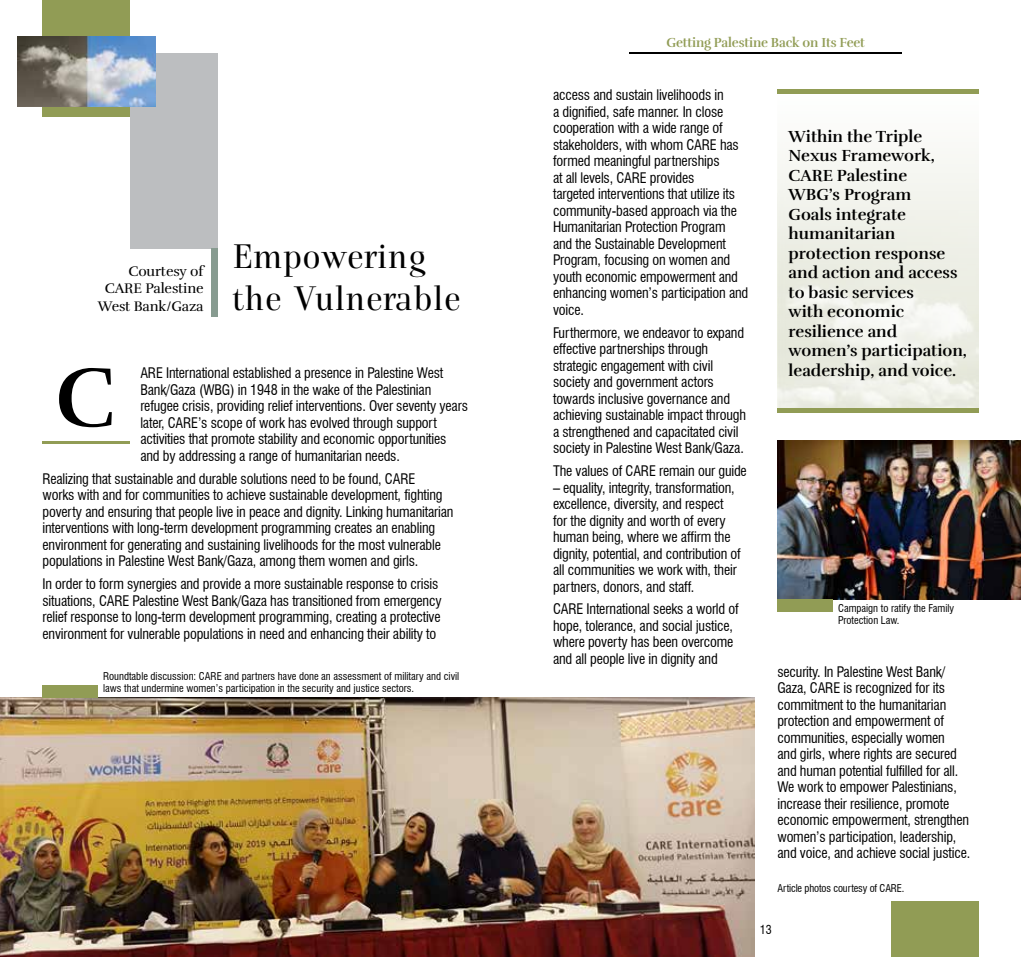
<style>
.page{position:relative;width:1021px;height:957px;background:#fff}
.page>*{position:absolute;margin:0;border:0;box-sizing:border-box;transform-origin:0 0}
.t1{font:700 87px "Rufina";color:#000;scale:.96 1}
.t2{font:300 34.5px/42px "Fortezza";letter-spacing:-.02em;color:#000;scale:.95 1}
.t3{font:700 16.5px/19.5px "Rufina";color:#000}
.t4{font:condensed 14.25px/16.5px "Swiss 721 BT";letter-spacing:-.01em;color:#000}
.t5{font:14.25px/17.2px "Rufina";letter-spacing:-.01em;color:#000;text-align:right}
.t6{font:700 13.5px "Rufina";letter-spacing:-.01em;color:#919c55;scale:.96 1}
.t7{font:condensed 12px "Swiss 721 BT";color:#000}
.t8{font:condensed 10.5px/12px "Swiss 721 BT";color:#000}
</style>
<div class="page">
<div style="left:890px;top:901px;width:88px;height:56px;background:#919c55"></div>
<hr style="left:629px;top:52px;width:272px;height:1px;background:#000">
<div style="left:43px;top:0;width:87px;height:116px;background:#919c55"></div>
<hr style="left:43px;top:441px;width:87px;height:3px;background:#919c55">
<div style="left:130px;top:53px;width:88px;height:196px;background:#bcbec0"></div>
<img style="left:17px;top:36px;width:139px;height:71px">
<div style="left:211px;top:249px;width:7px;height:68px;background:#879b90"></div>
<div style="left:777px;top:89px;width:201px;height:5px;background:#919c55"></div>
<hr style="left:777px;top:408px;width:201px;height:4px;background:#919c55">
<img style="left:0;top:697px;width:754px;height:260px">
<div style="left:43px;top:685px;width:55px;height:12px;background:#919c55"></div>
<img style="left:777px;top:440px;width:243px;height:159px">
<div style="left:777px;top:599px;width:55px;height:13px;background:#919c55"></div>
<p class="t5" style="left:98px;top:263px;width:107px">Courtesy of<br>CARE Palestine<br>West Bank/Gaza</p>
<h2 class="t2" style="left:231px;top:237px;width:243px">Empowering the Vulnerable</h2>
<p class="t4" style="left:140px;top:365px;width:329px">ARE International established a presence in Palestine West Bank/Gaza (WBG) in 1948 in the wake of the Palestinian refugee crisis, providing relief interventions. Over seventy years later, CARE’s scope of work has evolved through support activities that promote stability and economic opportunities and by addressing a range of humanitarian needs.</p>
<p class="t4" style="left:43px;top:470px;width:412px">Realizing that sustainable and durable solutions need to be found, CARE<br>works with and for communities to achieve sustainable development, fighting poverty and ensuring that people live in peace and dignity. Linking humanitarian interventions with long-term development programming creates an enabling environment for generating and sustaining livelihoods for the most vulnerable populations in Palestine West Bank/Gaza, among them women and girls.</p>
<p class="t4" style="left:43px;top:575px;width:400px">In order to form synergies and provide a more sustainable response to crisis situations, CARE Palestine West Bank/Gaza has transitioned from emergency relief response to long-term development programming, creating a protective environment for vulnerable populations in need and enhancing their ability to</p>
<h1 class="t1" style="left:55px;top:344px;width:64px">C</h1>
<p class="t8" style="left:103px;top:670px;width:358px">Roundtable discussion: CARE and partners have done an assessment of military and civil laws that undermine women’s participation in the security and justice sectors.</p>
<p class="t6" style="left:666px;top:34px;width:208px">Getting Palestine Back on Its Feet</p>
<p class="t4" style="left:553px;top:87px;width:197px">access and sustain livelihoods in<br>a dignified, safe manner. In close cooperation with a wide range of stakeholders, with whom CARE has formed meaningful partnerships<br>at all levels, CARE provides<br>targeted interventions that utilize its community-based approach via the<br>Humanitarian Protection Program and the Sustainable Development<br>Program, focusing on women and youth economic empowerment and enhancing women’s participation and voice.</p>
<p class="t4" style="left:553px;top:324px;width:194px">Furthermore, we endeavor to expand effective partnerships through strategic engagement with civil society and government actors towards inclusive governance and achieving sustainable impact through a strengthened and capacitated civil society in Palestine West Bank/Gaza.</p>
<p class="t4" style="left:553px;top:462px;width:195px">The values of CARE remain our guide</p>
<p class="t4" style="left:553px;top:479px;width:189px">– equality, integrity, transformation, excellence, diversity, and respect for the dignity and worth of every human being, where we affirm the dignity, potential, and contribution of all communities we work with, their partners, donors, and staff.</p>
<p class="t4" style="left:553px;top:601px;width:187px">CARE International seeks a world of hope, tolerance, and social justice, where poverty has been overcome and all people live in dignity and</p>
<p class="t3" style="left:788px;top:127px;width:180px">Within the Triple<br>Nexus Framework,<br>CARE Palestine<br>WBG’s Program<br>Goals integrate humanitarian protection response and action and access to basic services<br>with economic resilience and women’s participation, leadership, and voice.</p>
<p class="t8" style="left:838px;top:602px;width:118px">Campaign to ratify the Family<br>Protection Law.</p>
<p class="t4" style="left:777px;top:663px;width:194px">security. In Palestine West Bank/ Gaza, CARE is recognized for its commitment to the humanitarian protection and empowerment of communities, especially women<br>and girls, where rights are secured and human potential fulfilled for all.<br>We work to empower Palestinians, increase their resilience, promote economic empowerment, strengthen women’s participation, leadership, and voice, and achieve social justice.</p>
<p class="t8" style="left:777px;top:882px;width:128px">Article photos courtesy of CARE.</p>
<p class="t7" style="left:759px;top:922px;width:13px">13</p>
</div>
